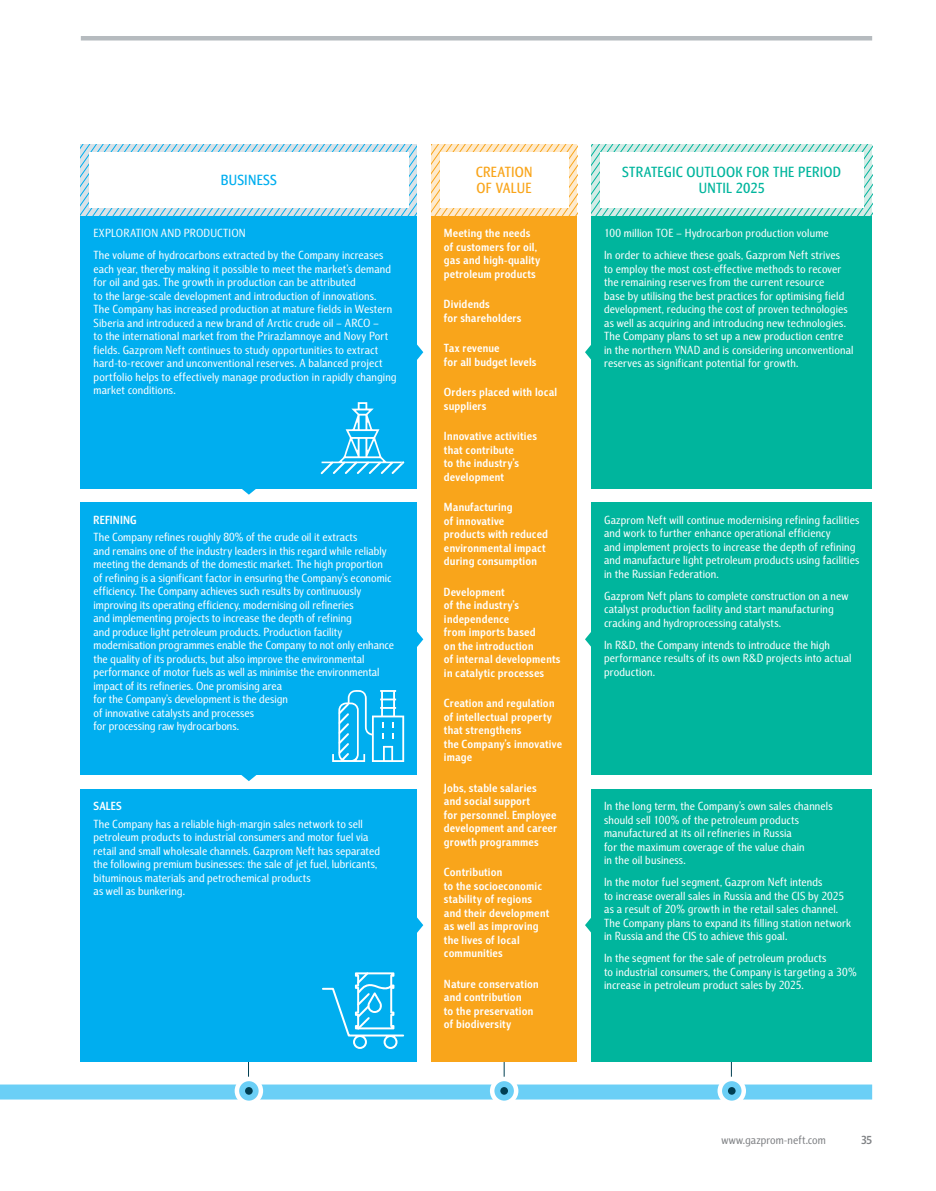
<style>
.page{position:relative;width:936px;height:1191px;background:#fff}
.page>*{position:absolute;margin:0;border:0;box-sizing:border-box;transform-origin:0 0}
.t1{font:500 15px/16.5px "Barnaul Grotesk";letter-spacing:.015em;color:#00b59d;text-align:center}
.t2{font:500 15px/16.5px "Barnaul Grotesk";letter-spacing:.015em;color:#f9a51b}
.t3{font:500 15px "Barnaul Grotesk";letter-spacing:.02em;color:#00aeef}
.t4{font:12px/13.5px "Barnaul Grotesk";letter-spacing:.01em;color:#fff}
.t5{font:700 12px/13.5px "Barnaul Grotesk";letter-spacing:.015em;color:#fff}
.t6{font:12px "Barnaul Grotesk";letter-spacing:.005em;color:#808285}
.t7{font:700 12px "Barnaul Grotesk";color:#808285}
</style>
<div class="page">
<svg style="left:0;top:735px;width:873px;height:365px"></svg>
<svg style="left:591px;top:144px;width:281px;height:72px"></svg>
<div style="left:600px;top:153px;width:263px;height:54px;background:#fff"></div>
<svg style="left:431px;top:144px;width:146px;height:72px"></svg>
<div style="left:439px;top:153px;width:129px;height:54px;background:#fff"></div>
<svg style="left:81px;top:144px;width:336px;height:72px"></svg>
<div style="left:89px;top:153px;width:319px;height:54px;background:#fff"></div>
<div style="left:81px;top:216px;width:336px;height:272px;background:#00aeef"></div>
<div style="left:81px;top:789px;width:336px;height:272px;background:#00aeef"></div>
<div style="left:81px;top:502px;width:336px;height:272px;background:#00aeef"></div>
<div style="left:431px;top:216px;width:146px;height:845px;background:#f9a51b"></div>
<div style="left:591px;top:216px;width:281px;height:272px;background:#00b59d"></div>
<div style="left:591px;top:789px;width:281px;height:272px;background:#00b59d"></div>
<div style="left:591px;top:502px;width:281px;height:272px;background:#00b59d"></div>
<svg style="left:237px;top:1079px;width:24px;height:23px"></svg>
<div style="left:235px;top:1076px;width:28px;height:29px;border:4px solid #fff;border-radius:50%"></div>
<div style="left:245px;top:1087px;width:8px;height:7px;background:#003e52;border-radius:50%"></div>
<svg style="left:492px;top:1079px;width:24px;height:23px"></svg>
<div style="left:490px;top:1076px;width:28px;height:29px;border:4px solid #fff;border-radius:50%"></div>
<div style="left:500px;top:1087px;width:8px;height:7px;background:#003e52;border-radius:50%"></div>
<svg style="left:719px;top:1079px;width:24px;height:23px"></svg>
<div style="left:717px;top:1076px;width:29px;height:29px;border:4px solid #fff;border-radius:50%"></div>
<div style="left:728px;top:1087px;width:7px;height:7px;background:#003e52;border-radius:50%"></div>
<svg style="left:320px;top:402px;width:84px;height:72px"></svg>
<svg style="left:322px;top:972px;width:83px;height:77px"></svg>
<svg style="left:332px;top:690px;width:72px;height:72px"></svg>
<svg style="left:240px;top:488px;width:18px;height:7px"></svg>
<svg style="left:417px;top:344px;width:6px;height:16px"></svg>
<svg style="left:417px;top:631px;width:6px;height:16px"></svg>
<svg style="left:585px;top:345px;width:6px;height:15px"></svg>
<svg style="left:585px;top:632px;width:6px;height:15px"></svg>
<svg style="left:417px;top:916px;width:6px;height:18px"></svg>
<svg style="left:585px;top:916px;width:6px;height:18px"></svg>
<svg style="left:240px;top:774px;width:18px;height:7px"></svg>
<hr style="left:81px;top:36px;width:791px;height:4px;background:#b6bbbf">
<p class="t3" style="left:221px;top:171px;width:58px">BUSINESS</p>
<p class="t4" style="left:94px;top:222px;width:291px;line-height:22px">EXPLORATION AND PRODUCTION<br>The volume of hydrocarbons extracted by the Company increases</p>
<p class="t4" style="left:94px;top:262px;width:304px">each year, thereby making it possible to meet the market’s demand for oil and gas. The growth in production can be attributed<br>to the large-scale development and introduction of innovations.<br>The Company has increased production at mature fields in Western Siberia and introduced a new brand of Arctic crude oil – ARCO –<br>to the international market from the Prirazlamnoye and Novy Port fields. Gazprom Neft continues to study opportunities to extract hard-to-recover and unconventional reserves. A balanced project portfolio helps to effectively manage production in rapidly changing market conditions.</p>
<p class="t5" style="left:94px;top:512px;width:45px">REFINING</p>
<p class="t4" style="left:94px;top:530px;width:302px">The Company refines roughly 80% of the crude oil it extracts<br>and remains one of the industry leaders in this regard while reliably meeting the demands of the domestic market. The high proportion of refining is a significant factor in ensuring the Company’s economic efficiency. The Company achieves such results by continuously improving its operating efficiency, modernising oil refineries<br>and implementing projects to increase the depth of refining<br>and produce light petroleum products. Production facility modernisation programmes enable the Company to not only enhance the quality of its products, but also improve the environmental performance of motor fuels as well as minimise the environmental impact of its refineries. One promising area<br>for the Company’s development is the design<br>of innovative catalysts and processes<br>for processing raw hydrocarbons.</p>
<p class="t5" style="left:94px;top:799px;width:30px">SALES</p>
<p class="t4" style="left:94px;top:817px;width:288px">The Company has a reliable high-margin sales network to sell petroleum products to industrial consumers and motor fuel via retail and small wholesale channels. Gazprom Neft has separated the following premium businesses: the sale of jet fuel, lubricants, bituminous materials and petrochemical products<br>as well as bunkering.</p>
<p class="t2" style="left:475px;top:163px;width:58px">CREATION<br>OF VALUE</p>
<p class="t5" style="left:444px;top:226px;width:98px">Meeting the needs of customers for oil, gas and high-quality petroleum products</p>
<p class="t5" style="left:444px;top:297px;width:79px">Dividends<br>for shareholders</p>
<p class="t5" style="left:444px;top:341px;width:94px">Tax revenue<br>for all budget levels</p>
<p class="t5" style="left:444px;top:385px;width:115px">Orders placed with local suppliers</p>
<p class="t5" style="left:444px;top:429px;width:94px">Innovative activities that contribute<br>to the industry’s development</p>
<p class="t5" style="left:444px;top:500px;width:106px">Manufacturing<br>of innovative products with reduced environmental impact during consumption</p>
<p class="t5" style="left:444px;top:584px;width:118px">Development<br>of the industry’s independence<br>from imports based<br>on the introduction<br>of internal developments in catalytic processes</p>
<p class="t5" style="left:444px;top:696px;width:120px">Creation and regulation of intellectual property that strengthens<br>the Company’s innovative image</p>
<p class="t5" style="left:444px;top:780px;width:115px">Jobs, stable salaries and social support<br>for personnel. Employee development and career growth programmes</p>
<p class="t5" style="left:444px;top:865px;width:107px">Contribution<br>to the socioeconomic stability of regions and their development as well as improving the lives of local communities</p>
<p class="t5" style="left:444px;top:977px;width:96px">Nature conservation and contribution<br>to the preservation of biodiversity</p>
<p class="t1" style="left:622px;top:163px;width:220px">STRATEGIC OUTLOOK FOR THE PERIOD<br>UNTIL 2025</p>
<p class="t4" style="left:604px;top:222px;width:237px;line-height:22px">100 million TOE – Hydrocarbon production volume<br>In order to achieve these goals, Gazprom Neft strives</p>
<p class="t4" style="left:604px;top:262px;width:251px">to employ the most cost-effective methods to recover the remaining reserves from the current resource<br>base by utilising the best practices for optimising field development, reducing the cost of proven technologies as well as acquiring and introducing new technologies.<br>The Company plans to set up a new production centre in the northern YNAD and is considering unconventional reserves as significant potential for growth.</p>
<p class="t4" style="left:604px;top:512px;width:257px">Gazprom Neft will continue modernising refining facilities and work to further enhance operational efficiency<br>and implement projects to increase the depth of refining and manufacture light petroleum products using facilities in the Russian Federation.</p>
<p class="t4" style="left:604px;top:588px;width:246px">Gazprom Neft plans to complete construction on a new catalyst production facility and start manufacturing cracking and hydroprocessing catalysts.</p>
<p class="t4" style="left:604px;top:637px;width:249px">In R&amp;D, the Company intends to introduce the high performance results of its own R&amp;D projects into actual production.</p>
<p class="t4" style="left:604px;top:799px;width:230px">In the long term, the Company’s own sales channels should sell 100% of the petroleum products manufactured at its oil refineries in Russia<br>for the maximum coverage of the value chain<br>in the oil business.</p>
<p class="t4" style="left:604px;top:875px;width:248px">In the motor fuel segment, Gazprom Neft intends<br>to increase overall sales in Russia and the CIS by 2025 as a result of 20% growth in the retail sales channel.<br>The Company plans to expand its filling station network in Russia and the CIS to achieve this goal.</p>
<p class="t4" style="left:604px;top:951px;width:254px">In the segment for the sale of petroleum products<br>to industrial consumers, the Company is targeting a 30% increase in petroleum product sales by 2025.</p>
<p class="t6" style="left:721px;top:1133px;width:106px">www.gazprom-neft.com</p>
<p class="t7" style="left:861px;top:1133px;width:13px">35</p>
</div>
